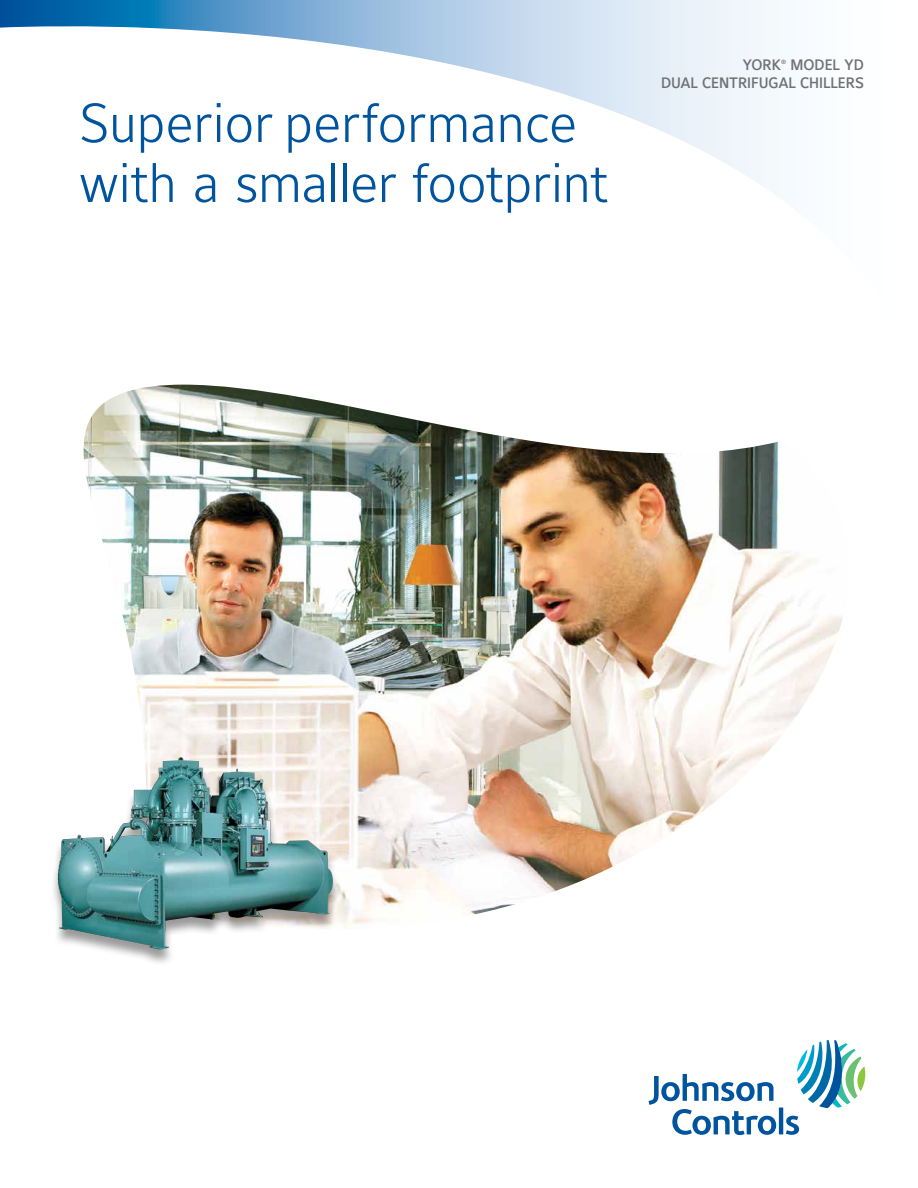
<style>
.page{position:relative;width:918px;height:1188px;background:#fff}
.page>*{position:absolute;margin:0;border:0;box-sizing:border-box;transform-origin:0 0}
.t1{font:54px/60px "Maurea Light Lf";letter-spacing:-.01em;color:#00549e}
.t2{font:15px/18px "Maurea Medium Lf";letter-spacing:-.005em;color:#717073;text-align:right}
.t3{font:6.15px "Maurea Medium Lf";color:#717073}
</style>
<div class="page">
<img style="left:83px;top:389px;width:760px;height:536px">
<svg style="left:0;top:0;width:778px;height:389px"></svg>
<svg style="left:649px;top:1040px;width:216px;height:95px"></svg>
<div style="left:50px;top:758px;width:291px;height:208px;background:#000;opacity:.4"></div>
<img style="left:58px;top:757px;width:188px;height:193px">
<p class="t1" style="left:79px;top:96px;width:531px">Superior performance with a smaller footprint</p>
<p class="t2" style="left:661px;top:57px;width:204px">MODEL YD<br>DUAL CENTRIFUGAL CHILLERS</p>
<p class="t2" style="left:742px;top:57px;width:40px">YORK</p>
<p class="t3" style="left:781px;top:58px;width:6px">®</p>
</div>
